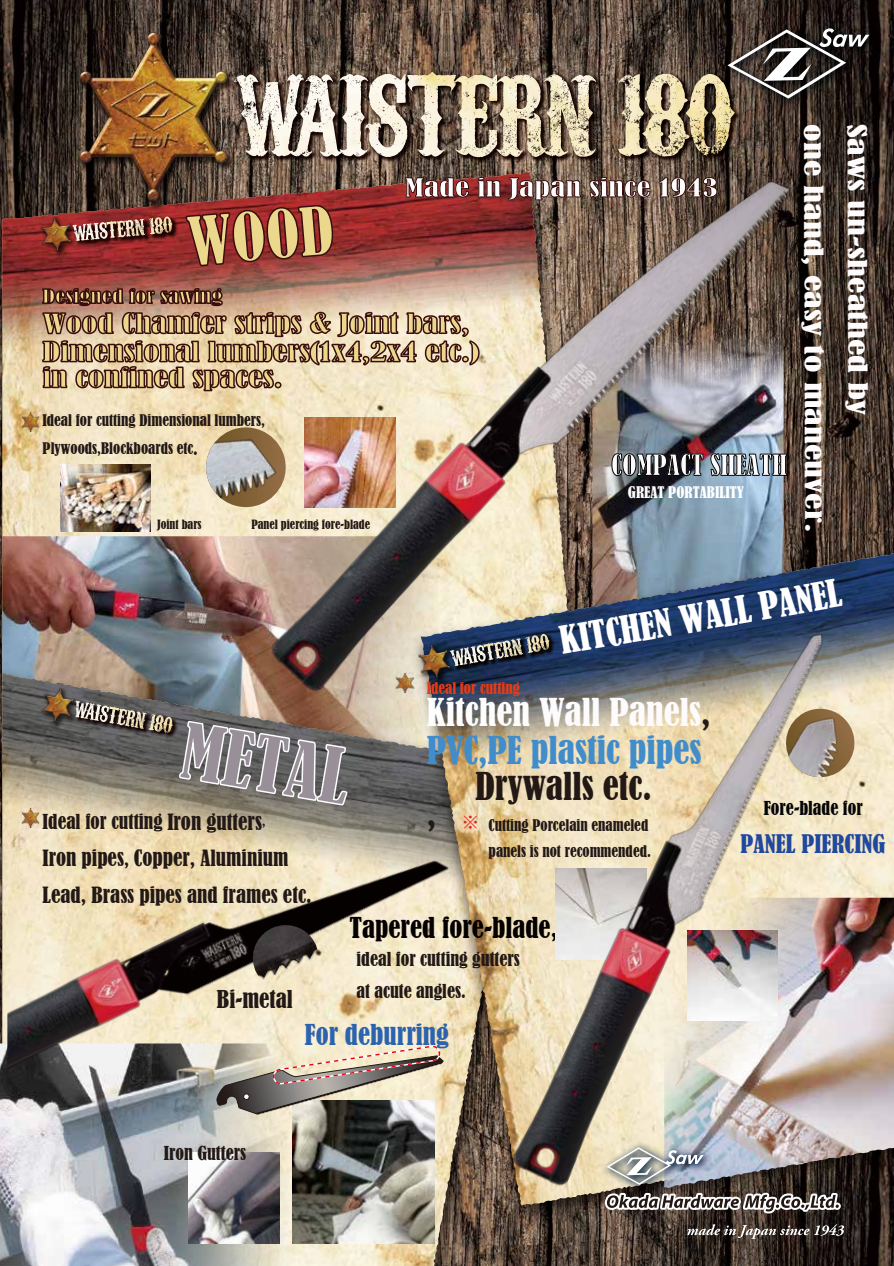
<style>
.page{position:relative;width:894px;height:1266px;background:#fff}
.page>*{position:absolute;margin:0;border:0;box-sizing:border-box;transform-origin:0 0}
.t1{font:condensed 72px "Bernard";color:#988f98}
.t2{font:condensed 63px "Bernard";color:#ebd88d}
.t3{font:condensed 36px "Bernard";color:#fdfbfb}
.t4{font:condensed 36px "Bernard";color:#418dcc}
.t5{font:condensed 36px "Bernard";color:#fffefe}
.t6{font:condensed 36px "Bernard";color:#221815}
.t7{font:condensed 27px "Bernard";color:#040000}
.t8{font:condensed 27px "Bernard";color:#fdfbfb}
.t9{font:condensed 27px "Bernard";color:#2b63af}
.t10{font:condensed 25.65px/28.3px "Bernard";color:#ebd88d;scale:1.29 1}
.t11{font:condensed 24.9px "Bernard";color:#fdfbfb;scale:1.47 1}
.t12{font:condensed 24.3px "Bernard";color:#fdfdfd;scale:1.33 1}
.t13{font:condensed 24px "Bernard";color:#20499e}
.t14{font:condensed 23.1px "Bernard";color:#221815}
.t15{font:condensed 21px/36.8px "Bernard";color:#221815}
.t16{font:condensed 19.35px "Bernard";color:#221815}
.t17{font:condensed 18px/31.5px "Bernard";color:#221815}
.t18{font:condensed 18px "Bernard";color:#ebd88d;scale:1.29 1}
.t19{font:condensed 18px "Bernard";color:#070606}
.t20{font:800 18px "Koz Go Pro";color:#e41c16}
.t21{font:condensed 15px/27.8px "Bernard";color:#221815}
.t22{font:condensed 15px "Bernard";color:#fff}
.t23{font:condensed 15px "Bernard";color:#e83b16}
.t24{font:condensed 12px "Bernard";color:#221815}
.s1{font-size:18px}
.s2{font-size:21px}
.s3{font-size:12.9px}
.s4{font-size:19.35px}
.s5{color:#fdfdfd}
.s6{color:#221815}
</style>
<div class="page">
<img style="left:0;top:0;width:894px;height:1043px">
<img style="left:2px;top:352px;width:254px;height:184px">
<img style="left:2px;top:172px;width:254px;height:180px">
<img style="left:2px;top:536px;width:254px;height:113px">
<img style="left:2px;top:673px;width:397px;height:222px">
<img style="left:399px;top:521px;width:495px;height:744px">
<img style="left:421px;top:767px;width:471px;height:372px">
<img style="left:421px;top:552px;width:473px;height:215px">
<img style="left:71px;top:24px;width:164px;height:187px">
<img style="left:93px;top:47px;width:655px;height:130px">
<img style="left:407px;top:72px;width:57px;height:57px">
<img style="left:39px;top:214px;width:41px;height:47px">
<img style="left:39px;top:215px;width:36px;height:40px">
<img style="left:43px;top:210px;width:138px;height:42px">
<img style="left:163px;top:216px;width:4px;height:17px">
<img style="left:837px;top:897px;width:57px;height:290px">
<img style="left:60px;top:464px;width:91px;height:67px">
<img style="left:0;top:1043px;width:342px;height:222px">
<img style="left:292px;top:1114px;width:142px;height:128px">
<img style="left:189px;top:1152px;width:90px;height:90px">
<img style="left:21px;top:807px;width:18px;height:21px">
<img style="left:38px;top:685px;width:45px;height:47px">
<img style="left:39px;top:684px;width:38px;height:43px">
<img style="left:43px;top:689px;width:135px;height:52px">
<svg style="left:76px;top:700px;width:2px;height:7px"></svg>
<svg style="left:216px;top:1093px;width:227px;height:21px;background:#969288"></svg>
<img style="left:837px;top:708px;width:22px;height:74px">
<img style="left:21px;top:411px;width:18px;height:21px">
<img style="left:256px;top:129px;width:550px;height:587px">
<img style="left:498px;top:597px;width:339px;height:602px">
<img style="left:7px;top:846px;width:450px;height:247px">
<img style="left:206px;top:427px;width:78px;height:77px">
<svg style="left:185px;top:178px;width:149px;height:95px;background:#873431"></svg>
<img style="left:178px;top:581px;width:169px;height:266px">
<svg style="left:611px;top:447px;width:93px;height:40px;background:#44444c"></svg>
<svg style="left:710px;top:446px;width:77px;height:41px;background:#7e93a5"></svg>
<img style="left:718px;top:20px;width:165px;height:93px">
<svg style="left:727px;top:28px;width:142px;height:71px;background:#504a46"></svg>
<img style="left:598px;top:1137px;width:118px;height:60px">
<img style="left:603px;top:1146px;width:241px;height:98px">
<img style="left:249px;top:925px;width:73px;height:69px">
<svg style="left:41px;top:279px;width:439px;height:113px;background:#bc9f88"></svg>
<svg style="left:405px;top:177px;width:64px;height:20px"></svg>
<svg style="left:477px;top:177px;width:24px;height:20px"></svg>
<svg style="left:508px;top:177px;width:73px;height:23px;background:#6b4139"></svg>
<svg style="left:589px;top:177px;width:61px;height:20px"></svg>
<svg style="left:658px;top:177px;width:59px;height:27px;background:#564035"></svg>
<h2 class="t2" style="left:184px;top:206px;width:148px;rotate:-5deg">WOOD</h2>
<p class="t18" style="left:43px;top:286px;width:141px">Designed for sawing</p>
<h3 class="t12" style="left:405px;top:173px;width:237px">Made in Japan since 1943</h3>
<h3 class="t10" style="left:43px;top:309px;width:340px">Wood Chamfer strips &amp; Joint bars,<br>Dimensional lumbers(1x4,2x4 etc.)</h3>
<h3 class="t10" style="left:43px;top:364px;width:187px">in confined spaces.</h3>
<p class="t21" style="left:43px;top:406px;width:224px">Ideal for cutting Dimensional lumbers,<br>Plywoods,Blockboards etc<span class="s1">.</span></p>
<p class="t24" style="left:157px;top:517px;width:46px">Joint bars</p>
<p class="t24" style="left:251px;top:517px;width:120px">Panel piercing fore-blade</p>
<h3 class="t8" style="left:611px;top:449px;width:177px">COMPACT SHEATH</h3>
<p class="t22" style="left:628px;top:483px;width:118px">GREAT PORTABILITY</p>
<h3 class="t11" style="left:828px;top:124px;width:279px;rotate:90deg">one hand, easy to maneuver.</h3>
<h3 class="t11" style="left:872px;top:124px;width:200px;rotate:90deg">Saws un-sheathed by</h3>
<h1 class="t1" style="left:190px;top:708px;width:171px;rotate:10deg">METAL</h1>
<p class="t16" style="left:43px;top:810px;width:224px">Ideal for cutting <span class="s2">Iron gutters</span><span class="s3">,</span></p>
<h3 class="t15" style="left:43px;top:840px;width:270px">Iron pipes<span class="s4">,</span> Copper, Aluminium<br>Lead, Brass pipes and frames etc.</h3>
<h3 class="t5" style="left:556px;top:620px;width:287px;rotate:-10deg">KITCHEN WALL PANEL</h3>
<p class="t23" style="left:427px;top:679px;width:95px">Ideal for cutting</p>
<h3 class="t4" style="left:427px;top:728px;width:276px">PVC,PE plastic pipes</h3>
<h3 class="t3" style="left:427px;top:691px;width:285px"><span class="s5">Kitchen</span> Wall Panels<span class="s6">,</span></h3>
<h3 class="t6" style="left:475px;top:765px;width:178px">Drywalls etc.</h3>
<p class="t20" style="left:461px;top:810px;width:19px">※</p>
<h3 class="t6" style="left:427px;top:791px;width:11px">,</h3>
<p class="t21" style="left:488px;top:812px;width:164px;line-height:26.2px">Cutting Porcelain enameled panels is not recommended.</p>
<p class="t19" style="left:763px;top:797px;width:101px">Fore-blade for</p>
<h3 class="t13" style="left:740px;top:830px;width:146px">PANEL PIERCING</h3>
<h3 class="t14" style="left:217px;top:985px;width:78px">Bi-metal</h3>
<h3 class="t7" style="left:350px;top:911px;width:210px">Tapered fore-blade,</h3>
<p class="t17" style="left:356px;top:943px;width:165px">ideal for cutting gutters at acute angles.</p>
<h3 class="t9" style="left:305px;top:1018px;width:146px">For deburring</h3>
<p class="t17" style="left:164px;top:1137px;width:84px">Iron Gutters</p>
</div>
